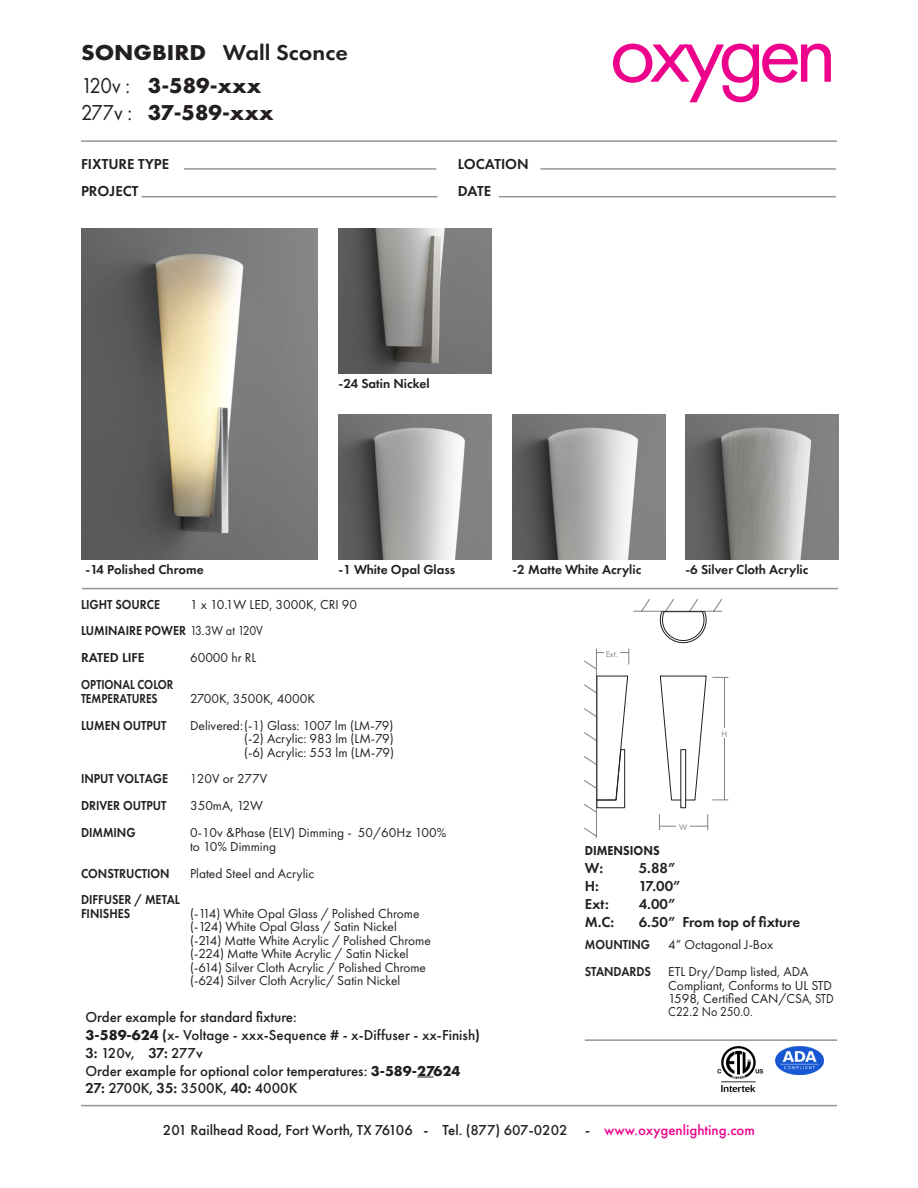
<style>
.page{position:relative;width:918px;height:1188px;background:#fff}
.page>*{position:absolute;margin:0;border:0;box-sizing:border-box;transform-origin:0 0}
.t1{font:89.7px "Futura PT";letter-spacing:-.075em;color:#ed028c}
.t2{font:700 22.35px "Futura PT";color:#231f20}
.t3{font:600 22.35px "Futura PT";color:#231f20;scale:1.07 1}
.t4{font:22.35px "Futura PT";letter-spacing:-.02em;color:#231f20;scale:.91 1}
.t5{font:500 15px "Futura PT";color:#231f20}
.t6{font:600 15px "Futura PT";color:#231f20}
.t7{font:13.5px/13.5px "Futura PT";color:#231f20}
.t8{font:600 13.5px "Futura PT";color:#231f20;scale:.9 1}
.t9{font:600 13.5px "Futura PT";color:#231f20}
.t10{font:600 13.5px "Futura PT";color:#231f20;scale:.84 1}
.t11{font:13.5px "Futura PT";color:#231f20;scale:.9 1}
.t12{font:800 13.5px "Futura PT";color:#231f20;scale:.9 1}
.t13{font:8.7px "Futura PT";color:#808285}
.s1{font-weight:700}
.s2{font-weight:400}
.s3{font-weight:600}
.s4{color:#ed028c}
</style>
<div class="page">
<hr style="left:81px;top:140px;width:756px;height:2px;background:#939598">
<hr style="left:82px;top:588px;width:756px;height:1px;background:#939598">
<img style="left:81px;top:229px;width:237px;height:330px">
<hr style="left:142px;top:196px;width:295px;height:1px;background:#939598">
<hr style="left:499px;top:196px;width:337px;height:1px;background:#939598">
<hr style="left:540px;top:168px;width:296px;height:2px;background:#939598">
<hr style="left:184px;top:168px;width:252px;height:2px;background:#939598">
<hr style="left:81px;top:1105px;width:756px;height:1px;background:#939598">
<img style="left:717px;top:1046px;width:46px;height:47px">
<img style="left:775px;top:1046px;width:49px;height:30px">
<hr style="left:585px;top:1039px;width:252px;height:2px;background:#939598">
<img style="left:338px;top:229px;width:153px;height:144px">
<img style="left:685px;top:415px;width:153px;height:144px">
<img style="left:512px;top:415px;width:153px;height:144px">
<img style="left:338px;top:415px;width:153px;height:144px">
<hr style="left:659px;top:826px;width:49px;height:1px;background:#808285">
<svg style="left:659px;top:814px;width:1px;height:16px"></svg>
<svg style="left:707px;top:814px;width:1px;height:16px"></svg>
<div style="left:677px;top:814px;width:13px;height:20px;background:#fff"></div>
<div style="left:680px;top:749px;width:6px;height:59px;border:1px solid #231f20"></div>
<svg style="left:660px;top:675px;width:68px;height:126px"></svg>
<svg style="left:585px;top:649px;width:45px;height:189px"></svg>
<svg style="left:633px;top:599px;width:89px;height:44px"></svg>
<hr style="left:663px;top:611px;width:41px;height:1px;background:#231f20">
<hr style="left:597px;top:676px;width:1px;height:124px;background:#231f20">
<svg style="left:417px;top:1077px;width:17px;height:1px"></svg>
<p class="t3" style="left:81px;top:39px;width:251px"><span class="s1">SONGBIRD</span> Wall Sconce</p>
<p class="t4" style="left:81px;top:72px;width:56px">120v :</p>
<p class="t4" style="left:81px;top:99px;width:58px">277v :</p>
<p class="t2" style="left:148px;top:71px;width:115px">3-589-xxx</p>
<p class="t2" style="left:148px;top:98px;width:127px">37-589-xxx</p>
<p class="t6" style="left:81px;top:155px;width:90px">FIXTURE TYPE</p>
<p class="t6" style="left:458px;top:155px;width:72px">LOCATION</p>
<p class="t6" style="left:81px;top:182px;width:59px">PROJECT</p>
<p class="t6" style="left:458px;top:182px;width:35px">DATE</p>
<p class="t9" style="left:338px;top:375px;width:93px">-24 Satin Nickel</p>
<p class="t1" style="left:609px;top:-1px;width:229px">oxygen</p>
<p class="t9" style="left:86px;top:561px;width:120px">-14 Polished Chrome</p>
<p class="t8" style="left:81px;top:596px;width:89px">LIGHT SOURCE</p>
<p class="t8" style="left:81px;top:623px;width:204px">LUMINAIRE POWER <span class="s2">13.3W at 120V</span></p>
<p class="t9" style="left:81px;top:649px;width:65px">RATED LIFE</p>
<p class="t10" style="left:81px;top:676px;width:112px">OPTIONAL COLOR</p>
<p class="t10" style="left:81px;top:690px;width:93px">TEMPERATURES</p>
<p class="t8" style="left:81px;top:717px;width:97px">LUMEN OUTPUT</p>
<p class="t9" style="left:338px;top:561px;width:118px">-1 White Opal Glass</p>
<p class="t9" style="left:512px;top:561px;width:130px">-2 Matte White Acrylic</p>
<p class="t9" style="left:685px;top:561px;width:124px">-6 Silver Cloth Acrylic</p>
<p class="t7" style="left:190px;top:597px;width:169px">1 x 10.1W LED, 3000K, CRI 90</p>
<p class="t13" style="left:606px;top:649px;width:14px">Ext.</p>
<p class="t7" style="left:190px;top:651px;width:68px">60000 hr RL</p>
<p class="t7" style="left:190px;top:691px;width:126px">2700K, 3500K, 4000K</p>
<p class="t7" style="left:190px;top:718px;width:205px">Delivered:(-1) Glass: 1007 lm (LM-79)</p>
<p class="t7" style="left:244px;top:732px;width:151px">(-2) Acrylic: 983 lm (LM-79)</p>
<p class="t7" style="left:244px;top:745px;width:151px">(-6) Acrylic: 553 lm (LM-79)</p>
<p class="t11" style="left:190px;top:771px;width:87px">120V or 277V</p>
<p class="t7" style="left:190px;top:799px;width:74px">350mA, 12W</p>
<p class="t7" style="left:190px;top:826px;width:258px">0-10v &amp;Phase (ELV) Dimming - 50/60Hz 100%</p>
<p class="t7" style="left:190px;top:839px;width:88px">to 10% Dimming</p>
<p class="t7" style="left:190px;top:866px;width:126px">Plated Steel and Acrylic</p>
<p class="t7" style="left:190px;top:907px;width:231px">(-114) White Opal Glass / Polished Chrome</p>
<p class="t7" style="left:190px;top:920px;width:208px">(-124) White Opal Glass / Satin Nickel</p>
<p class="t7" style="left:190px;top:934px;width:242px">(-214) Matte White Acrylic / Polished Chrome</p>
<p class="t7" style="left:190px;top:947px;width:220px">(-224) Matte White Acrylic / Satin Nickel</p>
<p class="t7" style="left:190px;top:960px;width:238px">(-614) Silver Cloth Acrylic / Polished Chrome</p>
<p class="t7" style="left:190px;top:974px;width:212px">(-624) Silver Cloth Acrylic/ Satin Nickel</p>
<p class="t13" style="left:722px;top:729px;width:7px">H</p>
<p class="t8" style="left:81px;top:770px;width:98px">INPUT VOLTAGE</p>
<p class="t8" style="left:81px;top:797px;width:97px">DRIVER OUTPUT</p>
<p class="t8" style="left:81px;top:824px;width:62px">DIMMING</p>
<p class="t8" style="left:81px;top:865px;width:100px">CONSTRUCTION</p>
<p class="t8" style="left:81px;top:892px;width:112px">DIFFUSER / METAL</p>
<p class="t8" style="left:81px;top:905px;width:56px">FINISHES</p>
<p class="t13" style="left:679px;top:822px;width:10px">W</p>
<p class="t12" style="left:585px;top:842px;width:85px">DIMENSIONS</p>
<p class="t6" style="left:585px;top:859px;width:20px">W:</p>
<p class="t6" style="left:639px;top:859px;width:38px">5.88”</p>
<p class="t6" style="left:585px;top:877px;width:16px">H:</p>
<p class="t6" style="left:639px;top:877px;width:43px">17.00”</p>
<p class="t6" style="left:585px;top:895px;width:25px">Ext:</p>
<p class="t6" style="left:639px;top:895px;width:38px">4.00”</p>
<p class="t6" style="left:585px;top:913px;width:31px">M.C:</p>
<p class="t6" style="left:639px;top:913px;width:163px">6.50” From top of fixture</p>
<p class="t7" style="left:668px;top:938px;width:106px">4” Octagonal J-Box</p>
<p class="t7" style="left:668px;top:965px;width:167px">ETL Dry/Damp listed, ADA<br>Compliant, Conforms to UL STD<br>1598, Certified CAN/CSA, STD</p>
<p class="t8" style="left:585px;top:936px;width:74px">MOUNTING</p>
<p class="t8" style="left:585px;top:963px;width:75px">STANDARDS</p>
<p class="t5" style="left:86px;top:1008px;width:213px">Order example for standard fixture:</p>
<p class="t11" style="left:668px;top:1004px;width:95px">C22.2 No 250.0.</p>
<p class="t5" style="left:86px;top:1026px;width:396px"><span class="s1">3-589-624</span> <span class="s3">(</span>x- Voltage - xxx-Sequence # - x-Diffuser - xx-Finish<span class="s3">)</span></p>
<p class="t5" style="left:86px;top:1044px;width:119px"><span class="s3">3:</span> 120v, <span class="s3">37:</span> 277v</p>
<p class="t5" style="left:86px;top:1061px;width:377px">Order example for optional color temperatures: <span class="s1">3-589-27624</span></p>
<p class="t5" style="left:86px;top:1079px;width:213px"><span class="s3">27:</span> 2700K, <span class="s3">35:</span> 3500K, <span class="s3">40:</span> 4000K</p>
<p class="t5" style="left:163px;top:1121px;width:594px">201 Railhead Road, Fort Worth, TX 76106 - Tel. (877) 607-0202 - <span class="s4">www.oxygenlighting.com</span></p>
</div>
